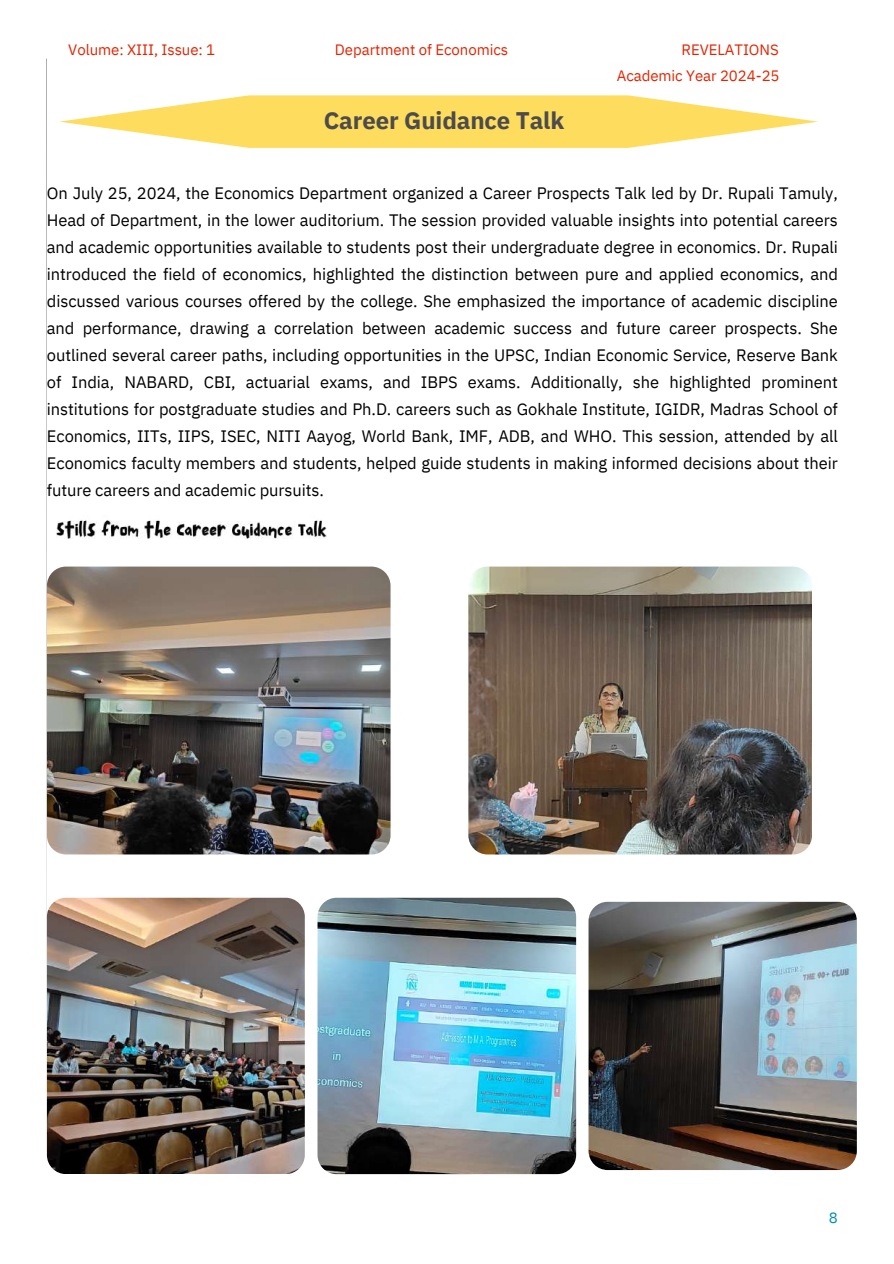
<style>
.page{position:relative;width:894px;height:1264px;background:#fff}
.page>*{position:absolute;margin:0;border:0;box-sizing:border-box;transform-origin:0 0}
.t1{font:700 24px "IBM Plex Sans";letter-spacing:-.005em;color:#4c4c4c}
.t2{font:16.5px/27px "IBM Plex Sans";letter-spacing:-.005em;color:#000;text-align:justify}
.t3{font:15px/25.2px "IBM Plex Sans";letter-spacing:-.005em;color:#e32400;text-align:right}
.t4{font:15px "IBM Plex Sans";color:#008cb4}
</style>
<div class="page">
<svg style="left:46px;top:58px;width:1px;height:1098px"></svg>
<svg style="left:59px;top:95px;width:758px;height:53px"></svg>
<img style="left:588px;top:901px;width:268px;height:268px;border-radius:19px">
<img style="left:47px;top:897px;width:258px;height:276px;border-radius:19px">
<img style="left:317px;top:897px;width:259px;height:277px">
<img style="left:47px;top:566px;width:343px;height:288px;border-radius:19px">
<img style="left:468px;top:566px;width:343px;height:288px;border-radius:19px">
<img style="left:56px;top:520px;width:270px;height:19px">
<p class="t3" style="left:68px;top:37px;width:148px">Volume: XIII, Issue: 1</p>
<p class="t3" style="left:335px;top:37px;width:175px">Department of Economics</p>
<p class="t3" style="left:616px;top:37px;width:164px">REVELATIONS<br>Academic Year 2024-25</p>
<h1 class="t1" style="left:324px;top:104px;width:242px">Career Guidance Talk</h1>
<p class="t2" style="left:47px;top:179px;width:792px">On July 25, 2024, the Economics Department organized a Career Prospects Talk led by Dr. Rupali Tamuly, Head of Department, in the lower auditorium. The session provided valuable insights into potential careers and academic opportunities available to students post their undergraduate degree in economics. Dr. Rupali introduced the field of economics, highlighted the distinction between pure and applied economics, and discussed various courses offered by the college. She emphasized the importance of academic discipline and performance, drawing a correlation between academic success and future career prospects. She outlined several career paths, including opportunities in the UPSC, Indian Economic Service, Reserve Bank of India, NABARD, CBI, actuarial exams, and IBPS exams. Additionally, she highlighted prominent institutions for postgraduate studies and Ph.D. careers such as Gokhale Institute, IGIDR, Madras School of Economics, IITs, IIPS, ISEC, NITI Aayog, World Bank, IMF, ADB, and WHO. This session, attended by all Economics faculty members and students, helped guide students in making informed decisions about their future careers and academic pursuits.</p>
<p class="t4" style="left:828px;top:1207px;width:10px">8</p>
</div>
